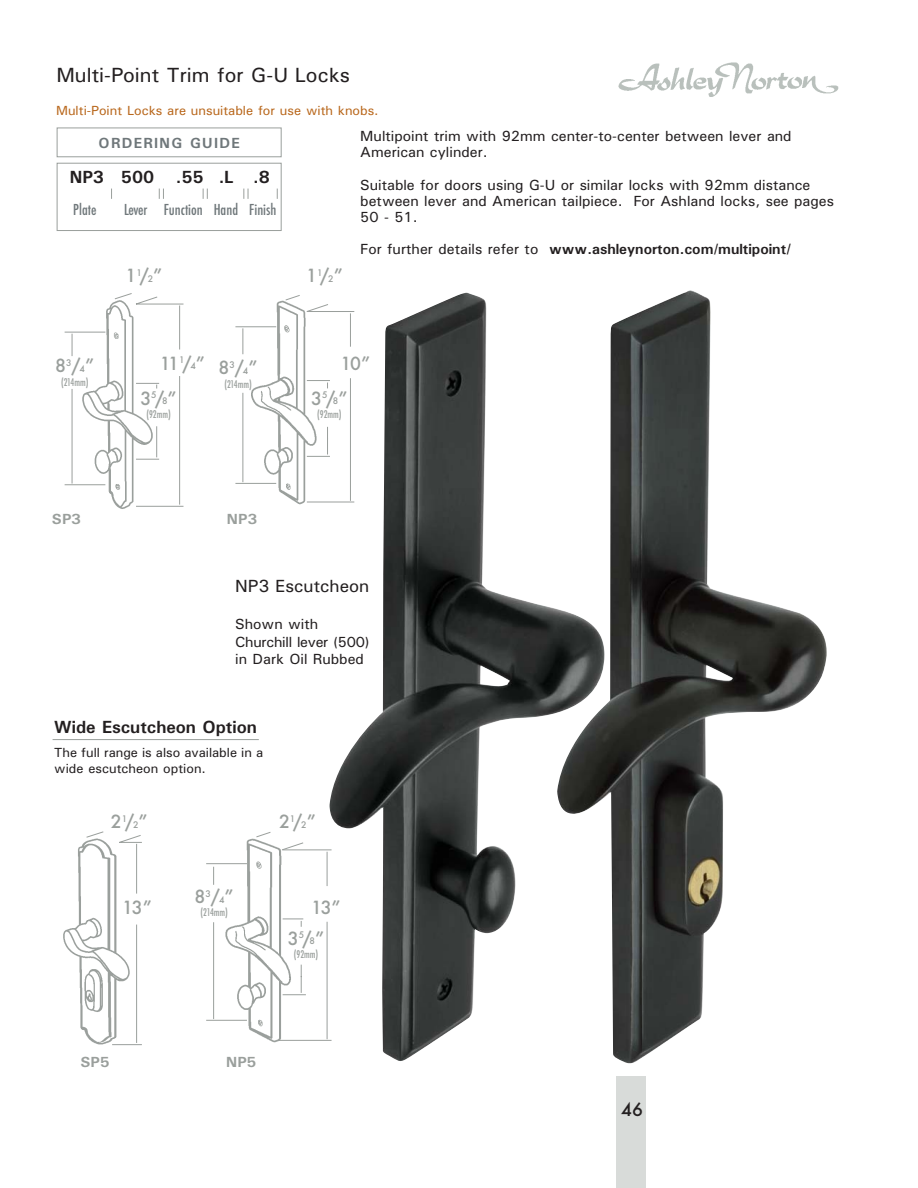
<style>
.page{position:relative;width:918px;height:1188px;background:#fff}
.page>*{position:absolute;margin:0;border:0;box-sizing:border-box;transform-origin:0 0}
.t1{font:20.55px "Univers";color:#231f20}
.t2{font:500 17.7px/34.8px "Futura";letter-spacing:-.07em;color:#9a9f9c}
.t3{font:700 17.7px "Univers";color:#231f20}
.t4{font:17.7px "Univers";color:#231f20}
.t5{font:500 17.7px "Futura";color:#231f20}
.t6{font:14.7px/16.2px "Univers";color:#231f20}
.t7{font:700 14.7px "Univers";color:#231f20}
.t8{font:500 condensed 14.7px "Futura";color:#6f777a}
.t9{font:700 14.7px "Univers";letter-spacing:.09em;color:#6f777a}
.t10{font:700 14.7px "Univers";color:#9a9f9c;scale:1.06 1}
.t11{font:13.2px/15.9px "Univers";color:#231f20}
.t12{font:13.2px "Univers";color:#b9681d}
.t13{font:500 condensed 10.35px "Futura";color:#9a9f9c;scale:.9 1}
.s1{font-size:8.85px}
.s2{font-weight:400}
</style>
<div class="page">
<div style="left:617px;top:1076px;width:29px;height:112px;background:#d8dbd9"></div>
<img style="left:604px;top:290px;width:223px;height:774px">
<img style="left:330px;top:293px;width:274px;height:768px">
<hr style="left:53px;top:739px;width:206px;height:1px;background:#9a9f9c">
<hr style="left:235px;top:326px;width:41px;height:1px;background:#9a9f9c">
<hr style="left:235px;top:483px;width:41px;height:1px;background:#9a9f9c">
<hr style="left:307px;top:311px;width:47px;height:1px;background:#9a9f9c">
<hr style="left:307px;top:502px;width:47px;height:1px;background:#9a9f9c">
<hr style="left:350px;top:378px;width:1px;height:123px;background:#9a9f9c">
<hr style="left:350px;top:313px;width:1px;height:34px;background:#9a9f9c">
<svg style="left:243px;top:328px;width:1px;height:26px"></svg>
<hr style="left:243px;top:393px;width:1px;height:89px;background:#9a9f9c">
<svg style="left:64px;top:293px;width:120px;height:214px"></svg>
<hr style="left:72px;top:389px;width:1px;height:95px;background:#9a9f9c">
<img style="left:251px;top:297px;width:80px;height:210px">
<img style="left:63px;top:838px;width:71px;height:208px">
<hr style="left:206px;top:863px;width:41px;height:1px;background:#9a9f9c">
<hr style="left:206px;top:1020px;width:41px;height:1px;background:#9a9f9c">
<hr style="left:283px;top:850px;width:49px;height:1px;background:#9a9f9c">
<hr style="left:278px;top:1040px;width:54px;height:1px;background:#9a9f9c">
<svg style="left:258px;top:832px;width:46px;height:19px"></svg>
<hr style="left:327px;top:922px;width:1px;height:117px;background:#9a9f9c">
<hr style="left:327px;top:852px;width:1px;height:34px;background:#9a9f9c">
<svg style="left:213px;top:867px;width:1px;height:18px"></svg>
<hr style="left:213px;top:922px;width:1px;height:97px;background:#9a9f9c">
<svg style="left:111px;top:835px;width:31px;height:210px"></svg>
<svg style="left:86px;top:831px;width:18px;height:7px"></svg>
<hr style="left:136px;top:925px;width:1px;height:118px;background:#9a9f9c">
<hr style="left:136px;top:844px;width:1px;height:50px;background:#9a9f9c">
<img style="left:222px;top:836px;width:80px;height:207px">
<div style="left:57px;top:128px;width:225px;height:29px;border:1px solid #9a9f9c"></div>
<div style="left:57px;top:163px;width:225px;height:68px;border:1px solid #9a9f9c"></div>
<svg style="left:159px;top:189px;width:5px;height:10px"></svg>
<svg style="left:203px;top:189px;width:5px;height:10px"></svg>
<svg style="left:243px;top:189px;width:6px;height:10px"></svg>
<img style="left:618px;top:62px;width:221px;height:35px">
<h1 class="t1" style="left:56px;top:67px;width:295px">Multi-Point Trim for G-U Locks</h1>
<p class="t12" style="left:56px;top:106px;width:324px">Multi-Point Locks are unsuitable for use with knobs.</p>
<p class="t9" style="left:99px;top:137px;width:143px">ORDERING GUIDE</p>
<p class="t3" style="left:70px;top:171px;width:202px">NP3 500 .55 .L .8</p>
<p class="t8" style="left:73px;top:202px;width:25px">Plate</p>
<p class="t8" style="left:164px;top:202px;width:114px">Function Hand Finish</p>
<p class="t8" style="left:124px;top:202px;width:25px">Lever</p>
<p class="t2" style="left:55px;top:350px;width:41px">8<sup>3</sup>/<span class="s1">4</span>”</p>
<p class="t13" style="left:61px;top:377px;width:32px">(214mm)</p>
<p class="t2" style="left:126px;top:260px;width:38px">1<sup>1</sup>/<span class="s1">2</span>”</p>
<p class="t2" style="left:140px;top:347px;width:66px;text-indent:20px">11<sup>1</sup>/<span class="s1">4</span>”<br>3<sup>5</sup>/<span class="s1">8</span>”</p>
<p class="t13" style="left:146px;top:409px;width:29px">(92mm)</p>
<p class="t2" style="left:219px;top:352px;width:41px">8<sup>3</sup>/<span class="s1">4</span>”</p>
<p class="t13" style="left:224px;top:379px;width:32px">(214mm)</p>
<p class="t2" style="left:306px;top:260px;width:38px">1<sup>1</sup>/<span class="s1">2</span>”</p>
<p class="t6" style="left:360px;top:129px;width:433px">Multipoint trim with 92mm center-to-center between lever and<br>American cylinder.</p>
<p class="t6" style="left:360px;top:178px;width:475px">Suitable for doors using G-U or similar locks with 92mm distance between lever and American tailpiece. For Ashland locks, see pages<br>50 - 51.</p>
<p class="t7" style="left:360px;top:244px;width:432px"><span class="s2">For further details refer to</span> www.ashleynorton.com/multipoint/</p>
<p class="t2" style="left:311px;top:347px;width:61px;text-indent:29px">10”<br>3<sup>5</sup>/<span class="s1">8</span>”</p>
<p class="t13" style="left:317px;top:409px;width:29px">(92mm)</p>
<p class="t10" style="left:52px;top:513px;width:29px">SP3</p>
<p class="t10" style="left:227px;top:513px;width:30px">NP3</p>
<p class="t4" style="left:235px;top:580px;width:136px">NP3 Escutcheon</p>
<p class="t6" style="left:235px;top:616px;width:136px;line-height:17.7px">Shown with<br>Churchill lever (500) in Dark Oil Rubbed</p>
<p class="t3" style="left:54px;top:720px;width:204px">Wide Escutcheon Option</p>
<p class="t11" style="left:54px;top:746px;width:210px">The full range is also available in a wide escutcheon option.</p>
<p class="t2" style="left:111px;top:806px;width:38px">2<sup>1</sup>/<span class="s1">2</span>”</p>
<p class="t2" style="left:279px;top:806px;width:38px">2<sup>1</sup>/<span class="s1">2</span>”</p>
<p class="t2" style="left:122px;top:892px;width:31px">13”</p>
<p class="t2" style="left:195px;top:881px;width:41px">8<sup>3</sup>/<span class="s1">4</span>”</p>
<p class="t13" style="left:200px;top:908px;width:32px">(214mm)</p>
<p class="t2" style="left:288px;top:894px;width:54px;line-height:30.8px;text-indent:23px">13”<br>3<sup>5</sup>/<span class="s1">8</span>”</p>
<p class="t13" style="left:294px;top:949px;width:29px">(92mm)</p>
<p class="t10" style="left:80px;top:1057px;width:29px">SP5</p>
<p class="t10" style="left:226px;top:1057px;width:30px">NP5</p>
<p class="t5" style="left:621px;top:1101px;width:23px">46</p>
</div>
